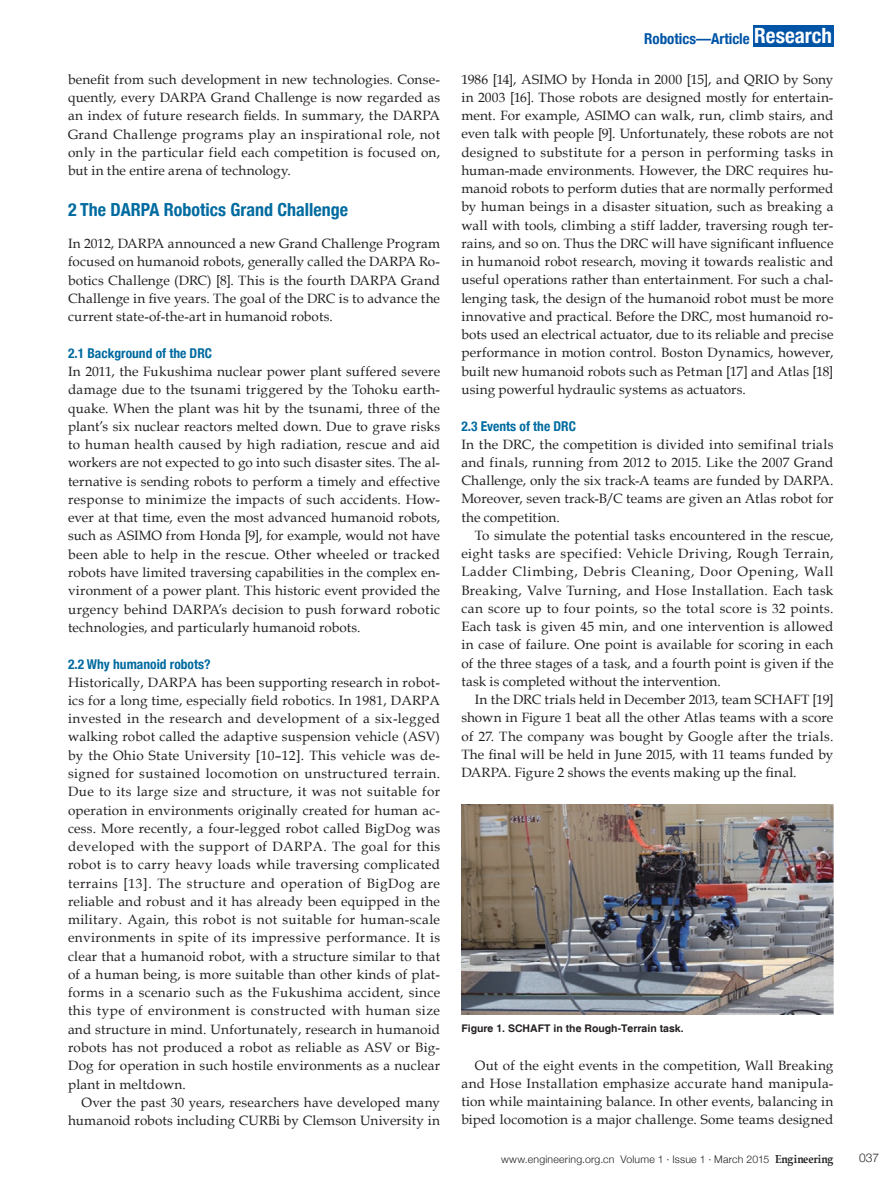
<style>
.page{position:relative;width:893px;height:1191px;background:#fff}
.page>*{position:absolute;margin:0;border:0;box-sizing:border-box;transform-origin:0 0}
.标题2{font:700 condensed 18px "Helvetica Neue";color:#006ba0}
.t1{font:700 condensed 15px "Helvetica Neue";color:#0154a6}
.正文{font:13.5px/18.3px "Book Antiqua";letter-spacing:.015em;color:#231f20;text-align:justify}
.正文缩进{font:13.5px/18.3px "Book Antiqua";letter-spacing:.01em;color:#231f20;text-align:justify}
.标题3{font:700 condensed 13.5px "Helvetica Neue";color:#006ba0}
.t2{font:300 12px "Helvetica Neue";color:#231f20}
.t3{font:300 10.5px "Helvetica Neue";letter-spacing:.02em;color:#231f20}
.图注{font:700 10.5px "Helvetica";color:#231f20}
.s1{font-size:21px;color:#fff}
.s2{font-family:"Book Antiqua";font-weight:700;font-size:11.55px}
</style>
<div class="page">
<div style="left:753px;top:25px;width:80px;height:21px;background:#0154a6"></div>
<hr style="left:0;top:0;width:1px;height:1191px;background:#00aeef">
<img style="left:461px;top:804px;width:372px;height:210px">
<p class="正文缩进" style="left:68px;top:70px;width:374px">benefit from such development in new technologies. Conse&shy;quently, every DARPA Grand Challenge is now regarded as an index of future research fields. In summary, the DARPA Grand Challenge programs play an inspirational role, not only in the particular field each competition is focused on, but in the entire arena of technology.</p>
<p class="标题2" style="left:68px;top:194px;width:282px">2 The DARPA Robotics Grand Challenge</p>
<p class="正文" style="left:68px;top:234px;width:374px">In 2012, DARPA announced a new Grand Challenge Program focused on humanoid robots, generally called the DARPA Ro&shy;botics Challenge (DRC) [8]. This is the fourth DARPA Grand Challenge in five years. The goal of the DRC is to advance the current state-of-the-art in humanoid robots.</p>
<p class="标题3" style="left:68px;top:342px;width:146px">2.1 Background of the DRC</p>
<p class="正文" style="left:68px;top:362px;width:374px">In 2011, the Fukushima nuclear power plant suffered severe damage due to the tsunami triggered by the Tohoku earth&shy;quake. When the plant was hit by the tsunami, three of the plant’s six nuclear reactors melted down. Due to grave risks to human health caused by high radiation, rescue and aid workers are not expected to go into such disaster sites. The al&shy;ternative is sending robots to perform a timely and effective response to minimize the impacts of such accidents. How&shy;ever at that time, even the most advanced humanoid robots, such as ASIMO from Honda [9], for example, would not have been able to help in the rescue. Other wheeled or tracked robots have limited traversing capabilities in the complex en&shy;vironment of a power plant. This historic event provided the urgency behind DARPA’s decision to push forward robotic technologies, and particularly humanoid robots.</p>
<p class="标题3" style="left:68px;top:652px;width:144px">2.2 Why humanoid robots?</p>
<p class="正文" style="left:68px;top:672px;width:374px">Historically, DARPA has been supporting research in robot&shy;ics for a long time, especially field robotics. In 1981, DARPA invested in the research and development of a six-legged walking robot called the adaptive suspension vehicle (ASV) by the Ohio State University [10–12]. This vehicle was de&shy;signed for sustained locomotion on unstructured terrain.<br>Due to its large size and structure, it was not suitable for operation in environments originally created for human ac&shy;cess. More recently, a four-legged robot called BigDog was developed with the support of DARPA. The goal for this robot is to carry heavy loads while traversing complicated terrains [13]. The structure and operation of BigDog are reliable and robust and it has already been equipped in the military. Again, this robot is not suitable for human-scale environments in spite of its impressive performance. It is clear that a humanoid robot, with a structure similar to that of a human being, is more suitable than other kinds of plat&shy;forms in a scenario such as the Fukushima accident, since this type of environment is constructed with human size and structure in mind. Unfortunately, research in humanoid robots has not produced a robot as reliable as ASV or Big-Dog for operation in such hostile environments as a nuclear plant in meltdown.</p>
<p class="正文缩进" style="left:68px;top:1092px;width:374px;text-align:right">Over the past 30 years, researchers have developed many humanoid robots including CURBi by Clemson University in</p>
<p class="t1" style="left:644px;top:26px;width:189px">Robotics—Article <span class="s1">Research</span></p>
<p class="正文缩进" style="left:461px;top:70px;width:374px">1986 [14], ASIMO by Honda in 2000 [15], and QRIO by Sony in 2003 [16]. Those robots are designed mostly for entertain&shy;ment. For example, ASIMO can walk, run, climb stairs, and even talk with people [9]. Unfortunately, these robots are not designed to substitute for a person in performing tasks in human-made environments. However, the DRC requires hu&shy;manoid robots to perform duties that are normally performed by human beings in a disaster situation, such as breaking a wall with tools, climbing a stiff ladder, traversing rough ter&shy;rains, and so on. Thus the DRC will have significant influence in humanoid robot research, moving it towards realistic and useful operations rather than entertainment. For such a chal&shy;lenging task, the design of the humanoid robot must be more innovative and practical. Before the DRC, most humanoid ro&shy;bots used an electrical actuator, due to its reliable and precise performance in motion control. Boston Dynamics, however, built new humanoid robots such as Petman [17] and Atlas [18] using powerful hydraulic systems as actuators.</p>
<p class="标题3" style="left:461px;top:414px;width:116px">2.3 Events of the DRC</p>
<p class="正文" style="left:461px;top:434px;width:374px">In the DRC, the competition is divided into semifinal trials and finals, running from 2012 to 2015. Like the 2007 Grand Challenge, only the six track-A teams are funded by DARPA.<br>Moreover, seven track-B/C teams are given an Atlas robot for the competition.</p>
<p class="正文缩进" style="left:461px;top:526px;width:374px;text-indent:14px">To simulate the potential tasks encountered in the rescue, eight tasks are specified: Vehicle Driving, Rough Terrain, Ladder Climbing, Debris Cleaning, Door Opening, Wall Breaking, Valve Turning, and Hose Installation. Each task can score up to four points, so the total score is 32 points.<br>Each task is given 45 min, and one intervention is allowed in case of failure. One point is available for scoring in each of the three stages of a task, and a fourth point is given if the task is completed without the intervention.</p>
<p class="正文缩进" style="left:461px;top:690px;width:374px;text-indent:14px">In the DRC trials held in December 2013, team SCHAFT [19] shown in Figure 1 beat all the other Atlas teams with a score of 27. The company was bought by Google after the trials.<br>The final will be held in June 2015, with 11 teams funded by DARPA. Figure 2 shows the events making up the final.</p>
<p class="图注" style="left:461px;top:1021px;width:224px">Figure 1. SCHAFT in the Rough-Terrain task.</p>
<p class="正文缩进" style="left:461px;top:1056px;width:374px;text-indent:14px">Out of the eight events in the competition, Wall Breaking and Hose Installation emphasize accurate hand manipula&shy;tion while maintaining balance. In other events, balancing in biped locomotion is a major challenge. Some teams designed</p>
<p class="t3" style="left:501px;top:1150px;width:334px">www.engineering.org.cn Volume 1 · Issue 1 · March 2015 <span class="s2">Engineering</span></p>
<p class="t2" style="left:859px;top:1148px;width:22px">037</p>
</div>
